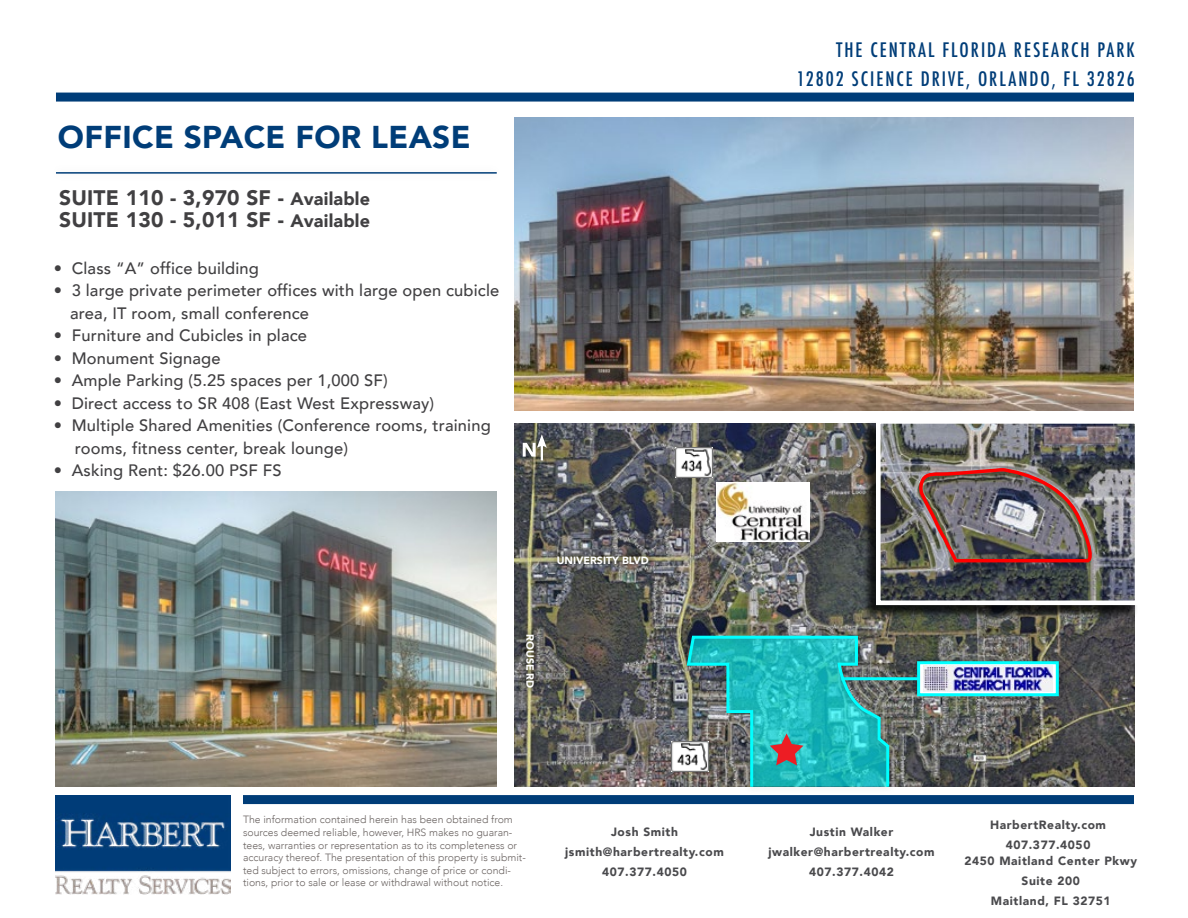
<style>
.page{position:relative;width:1188px;height:918px;background:#fff}
.page>*{position:absolute;margin:0;border:0;box-sizing:border-box;transform-origin:0 0}
.t1{font:900 31.5px "Avenir";letter-spacing:.01em;color:#003d78}
.t2{font:900 21px/22.5px "Avenir";letter-spacing:.01em;color:#414042}
.t3{font:500 condensed 19.5px "Futura";letter-spacing:.1em;color:#003d78}
.t4{font:500 16.5px/22.5px "Avenir";letter-spacing:.01em;color:#414042}
.t5{font:900 12px/19.6px "Avenir";letter-spacing:.05em;color:#4a4a4d;text-align:center}
.t6{font:300 10.5px/12.6px "Avenir";color:#6a6361}
.t7{font:900 10.5px "Avenir";color:#fff}
.s1{font-size:18px}
</style>
<div class="page">
<img style="left:514px;top:423px;width:621px;height:364px">
<div style="left:243px;top:795px;width:891px;height:9px;background:#003d78"></div>
<div style="left:56px;top:93px;width:1078px;height:9px;background:#003d78"></div>
<svg style="left:523px;top:434px;width:24px;height:26px"></svg>
<div style="left:862px;top:421px;width:275px;height:198px;background:#000;opacity:.75"></div>
<img style="left:882px;top:425px;width:251px;height:174px">
<div style="left:876px;top:419px;width:263px;height:186px;border:5px solid #fff"></div>
<hr style="left:56px;top:172px;width:441px;height:2px;background:#003d78">
<img style="left:514px;top:118px;width:620px;height:293px">
<img style="left:56px;top:795px;width:174px;height:100px">
<div style="left:910px;top:459px;width:190px;height:112px;background:#000;opacity:.14"></div>
<img style="left:919px;top:466px;width:183px;height:109px">
<img style="left:716px;top:482px;width:93px;height:60px">
<div style="left:907px;top:652px;width:161px;height:54px;background:#000;opacity:.14"></div>
<svg style="left:921px;top:665px;width:134px;height:27px"></svg>
<img style="left:924px;top:666px;width:128px;height:26px">
<div style="left:917px;top:661px;width:142px;height:35px;border:3px solid #0ff"></div>
<div style="left:833px;top:668px;width:95px;height:21px;background:#000;opacity:.14"></div>
<hr style="left:841px;top:677px;width:78px;height:3px;background:#0ff">
<div style="left:678px;top:627px;width:220px;height:168px;background:#000;opacity:.14"></div>
<img style="left:685px;top:634px;width:206px;height:156px">
<img style="left:675px;top:447px;width:38px;height:31px">
<img style="left:671px;top:741px;width:38px;height:30px">
<svg style="left:549px;top:548px;width:108px;height:23px;background:#696863"></svg>
<svg style="left:518px;top:626px;width:24px;height:70px;background:#626159"></svg>
<img style="left:56px;top:491px;width:441px;height:296px">
<h1 class="t1" style="left:58px;top:110px;width:414px">OFFICE SPACE FOR LEASE</h1>
<p class="t2" style="left:59px;top:186px;width:312px">SUITE 110 - 3,970 SF - <span class="s1">Available<br></span>SUITE 130 - 5,011 SF - <span class="s1">Available</span></p>
<p class="t4" style="left:54px;top:256px;width:207px">• Class “A” office building</p>
<p class="t4" style="left:70px;top:278px;width:431px;text-indent:-16px">• 3 large private perimeter offices with large open cubicle area, IT room, small conference</p>
<p class="t4" style="left:54px;top:323px;width:255px">• Furniture and Cubicles in place</p>
<p class="t4" style="left:54px;top:346px;width:168px">• Monument Signage</p>
<p class="t4" style="left:54px;top:368px;width:335px">• Ample Parking (5.25 spaces per 1,000 SF)</p>
<p class="t4" style="left:54px;top:391px;width:382px">• Direct access to SR 408 (East West Expressway)</p>
<p class="t4" style="left:75px;top:413px;width:417px;text-indent:-21px">• Multiple Shared Amenities (Conference rooms, training rooms, fitness center, break lounge)</p>
<p class="t4" style="left:54px;top:458px;width:229px">• Asking Rent: $26.00 PSF FS</p>
<p class="t7" style="left:557px;top:551px;width:94px">UNIVERSITY BLVD</p>
<p class="t7" style="left:539px;top:634px;width:55px;rotate:90deg">ROUSE RD</p>
<p class="t3" style="left:836px;top:38px;width:300px">THE CENTRAL FLORIDA RESEARCH PARK</p>
<p class="t3" style="left:797px;top:67px;width:339px">12802 SCIENCE DRIVE, ORLANDO, FL 32826</p>
<p class="t6" style="left:243px;top:814px;width:284px">The information contained herein has been obtained from sources deemed reliable, however, HRS makes no guaran&shy;tees, warranties or representation as to its completeness or accuracy thereof. The presentation of this property is submit&shy;ted subject to errors, omissions, change of price or condi&shy;tions, prior to sale or lease or withdrawal without notice.</p>
<p class="t5" style="left:565px;top:822px;width:160px">Josh Smith jsmith@harbertrealty.com<br>407.377.4050</p>
<p class="t5" style="left:768px;top:822px;width:168px">Justin Walker jwalker@harbertrealty.com<br>407.377.4042</p>
<p class="t5" style="left:990px;top:815px;width:118px">HarbertRealty.com<br>407.377.4050</p>
<p class="t5" style="left:964px;top:851px;width:174px">2450 Maitland Center Pkwy<br>Suite 200<br>Maitland, FL 32751</p>
</div>
